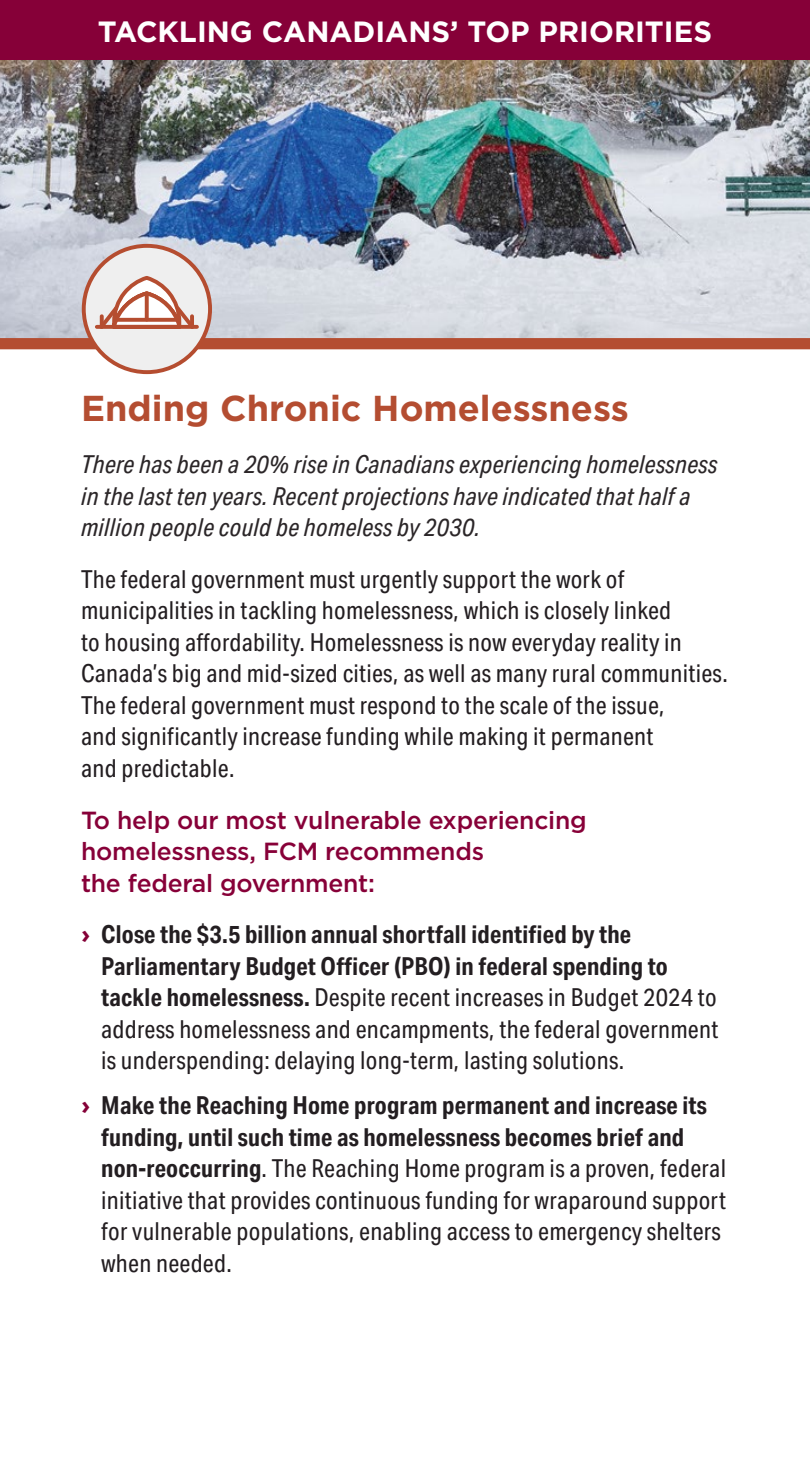
<style>
.page{position:relative;width:810px;height:1458px;background:#fff}
.page>*{position:absolute;margin:0;border:0;box-sizing:border-box;transform-origin:0 0}
.t1{font:700 36px "Gotham";color:#b44d31}
.t2{font:700 29.25px "Gotham";color:#fff}
.body{font:24.75px/31.5px "Aktiv Grotesk Cd";letter-spacing:.01em;color:#231e21}
.Deck{font:italic 24.75px/31.5px "Aktiv Grotesk Cd";letter-spacing:.01em;color:#2b2628}
.H3_new{font:500 24.75px/31.5px "Gotham HTF";letter-spacing:-.01em;color:#870038}
.s1{font-family:"Gotham HTF";font-weight:700;color:#840037}
.s2{font-weight:700}
</style>
<div class="page">
<img style="left:0;top:60px;width:810px;height:278px">
<div style="left:0;top:338px;width:810px;height:11px;background:#b44d31"></div>
<div style="left:0;top:0;width:810px;height:60px;background:#860038"></div>
<div style="left:84px;top:246px;width:126px;height:126px;background:#efefef;border-radius:50%"></div>
<div style="left:82px;top:244px;width:130px;height:130px;border:4px solid #b54d30;border-radius:50%"></div>
<svg style="left:96px;top:274px;width:102px;height:80px"></svg>
<hr style="left:100px;top:316px;width:4px;height:11px;background:#b54d30">
<svg style="left:145px;top:293px;width:4px;height:25px"></svg>
<svg style="left:117px;top:318px;width:60px;height:4px"></svg>
<hr style="left:97px;top:325px;width:100px;height:4px;background:#b54d30">
<h1 class="t2" style="left:98px;top:12px;width:616px">TACKLING CANADIANS’ TOP PRIORITIES</h1>
<h2 class="t1" style="left:81px;top:385px;width:549px">Ending Chronic Homelessness</h2>
<p class="Deck" style="left:81px;top:449px;width:638px">There has been a 20% rise in Canadians experiencing homelessness in the last ten years. Recent projections have indicated that half a million people could be homeless by 2030.</p>
<p class="body" style="left:81px;top:564px;width:648px">The federal government must urgently support the work of municipalities in tackling homelessness, which is closely linked<br>to housing affordability. Homelessness is now everyday reality in Canada’s big and mid-sized cities, as well as many rural communities.<br>The federal government must respond to the scale of the issue,<br>and significantly increase funding while making it permanent<br>and predictable.</p>
<p class="H3_new" style="left:81px;top:804px;width:507px">To help our most vulnerable experiencing homelessness, FCM recommends<br>the federal government:</p>
<p class="body" style="left:101px;top:919px;width:619px;text-indent:-20px"><span class="s1">›</span> <span class="s2">Close the $3.5 billion annual shortfall identified by the Parliamentary Budget Officer (PBO) in federal spending to tackle homelessness.</span> Despite recent increases in Budget 2024 to address homelessness and encampments, the federal government is underspending: delaying long-term, lasting solutions.</p>
<p class="body" style="left:101px;top:1090px;width:626px;text-indent:-20px"><span class="s1">›</span> <span class="s2">Make the Reaching Home program permanent and increase its funding, until such time as homelessness becomes brief and non-reoccurring</span>. The Reaching Home program is a proven, federal initiative that provides continuous funding for wraparound support for vulnerable populations, enabling access to emergency shelters when needed.</p>
</div>
